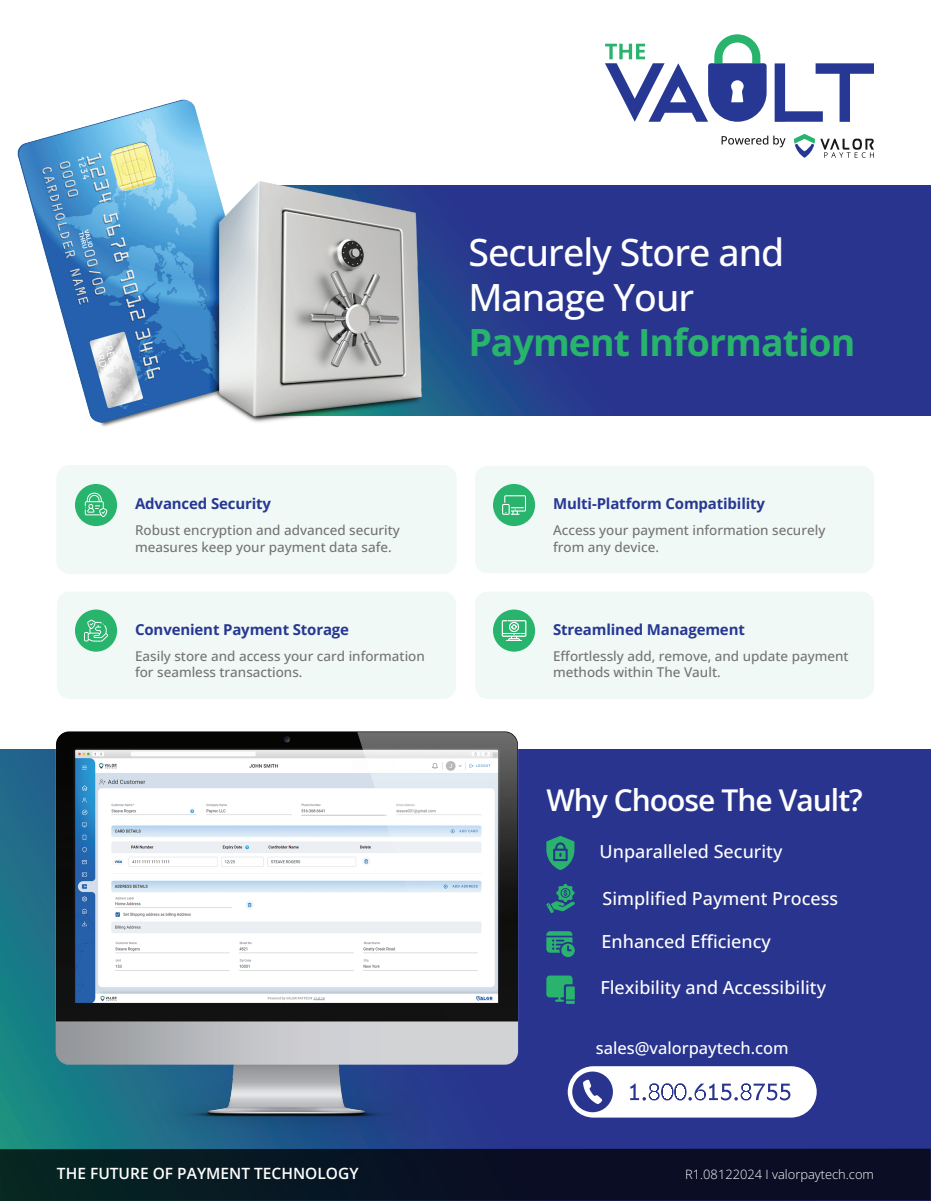
<style>
.page{position:relative;width:931px;height:1201px;background:#fff}
.page>*{position:absolute;margin:0;border:0;box-sizing:border-box;transform-origin:0 0}
.t1{font:500 37.5px/45px "Open Sans";letter-spacing:-.025em;color:#fff}
.t2{font:700 37.5px "Open Sans";letter-spacing:-.025em;color:#28b46c}
.t3{font:600 30px "Open Sans";letter-spacing:-.03em;color:#fff}
.t4{font:500 18px "Open Sans";color:#fff}
.t5{font:500 16.5px "Open Sans";color:#fff}
.t6{font:600 15.45px "Open Sans";color:#fff}
.t7{font:700 15px "Open Sans";letter-spacing:-.01em;color:#273894}
.t8{font:500 13.5px/16.2px "Open Sans";color:#737373}
.t9{font:300 12.9px "Open Sans";color:#fff}
</style>
<div class="page">
<div style="left:0;top:749px;width:931px;height:452px;background:#29348e"></div>
<div style="left:256px;top:186px;width:675px;height:229px;background:#29348e"></div>
<img style="left:17px;top:99px;width:479px;height:372px">
<img style="left:0;top:731px;width:673px;height:418px">
<svg style="left:546px;top:836px;width:28px;height:34px"></svg>
<svg style="left:546px;top:884px;width:29px;height:29px"></svg>
<svg style="left:546px;top:976px;width:29px;height:28px"></svg>
<svg style="left:546px;top:931px;width:29px;height:26px"></svg>
<svg style="left:0;top:1149px;width:931px;height:52px;background:#081423"></svg>
<svg style="left:568px;top:1066px;width:249px;height:52px"></svg>
<svg style="left:775px;top:63px;width:99px;height:59px"></svg>
<svg style="left:605px;top:34px;width:162px;height:88px"></svg>
<svg style="left:722px;top:136px;width:64px;height:11px"></svg>
<svg style="left:794px;top:134px;width:80px;height:24px"></svg>
<div style="left:57px;top:466px;width:399px;height:107px;background:#f0f9f5;border-radius:13px"></div>
<div style="left:56px;top:465px;width:401px;height:109px;border:2px solid #f0f9f5;border-radius:13px"></div>
<div style="left:75px;top:484px;width:42px;height:42px;background:#29b46d;border-radius:50%"></div>
<svg style="left:85px;top:492px;width:22px;height:25px"></svg>
<div style="left:475px;top:466px;width:399px;height:107px;background:#f0f9f5;border-radius:13px"></div>
<div style="left:493px;top:484px;width:42px;height:42px;background:#29b46d;border-radius:50%"></div>
<svg style="left:502px;top:495px;width:24px;height:20px"></svg>
<div style="left:57px;top:592px;width:399px;height:107px;background:#f0f9f5;border-radius:13px"></div>
<div style="left:75px;top:610px;width:42px;height:42px;background:#29b46d;border-radius:50%"></div>
<svg style="left:84px;top:620px;width:24px;height:22px"></svg>
<div style="left:475px;top:592px;width:399px;height:107px;background:#f0f9f5;border-radius:13px"></div>
<div style="left:493px;top:610px;width:42px;height:42px;background:#29b46d;border-radius:50%"></div>
<svg style="left:502px;top:620px;width:24px;height:21px"></svg>
<h1 class="t1" style="left:468px;top:229px;width:318px">Securely Store and<br>Manage Your</h1>
<h1 class="t2" style="left:468px;top:316px;width:389px">Payment Information</h1>
<p class="t7" style="left:135px;top:493px;width:137px">Advanced Security</p>
<p class="t7" style="left:553px;top:493px;width:214px">Multi-Platform Compatibility</p>
<p class="t8" style="left:135px;top:522px;width:266px">Robust encryption and advanced security measures keep your payment data safe.</p>
<p class="t8" style="left:553px;top:522px;width:274px">Access your payment information securely from any device.</p>
<p class="t7" style="left:135px;top:619px;width:216px">Convenient Payment Storage</p>
<p class="t7" style="left:553px;top:619px;width:193px">Streamlined Management</p>
<p class="t8" style="left:135px;top:648px;width:291px">Easily store and access your card information for seamless transactions.</p>
<p class="t8" style="left:553px;top:648px;width:297px">Effortlessly add, remove, and update payment methods within The Vault.</p>
<h2 class="t3" style="left:546px;top:779px;width:318px">Why Choose The Vault?</h2>
<h3 class="t4" style="left:600px;top:839px;width:184px">Unparalleled Security</h3>
<h3 class="t4" style="left:603px;top:886px;width:237px">Simplified Payment Process</h3>
<h3 class="t4" style="left:601px;top:929px;width:171px">Enhanced Efficiency</h3>
<h3 class="t4" style="left:600px;top:975px;width:227px">Flexibility and Accessibility</h3>
<p class="t5" style="left:596px;top:1036px;width:195px">sales@valorpaytech.com</p>
<p class="t6" style="left:57px;top:1163px;width:303px">THE FUTURE OF PAYMENT TECHNOLOGY</p>
<p class="t9" style="left:685px;top:1165px;width:190px">R1.08122024 I valorpaytech.com</p>
</div>
